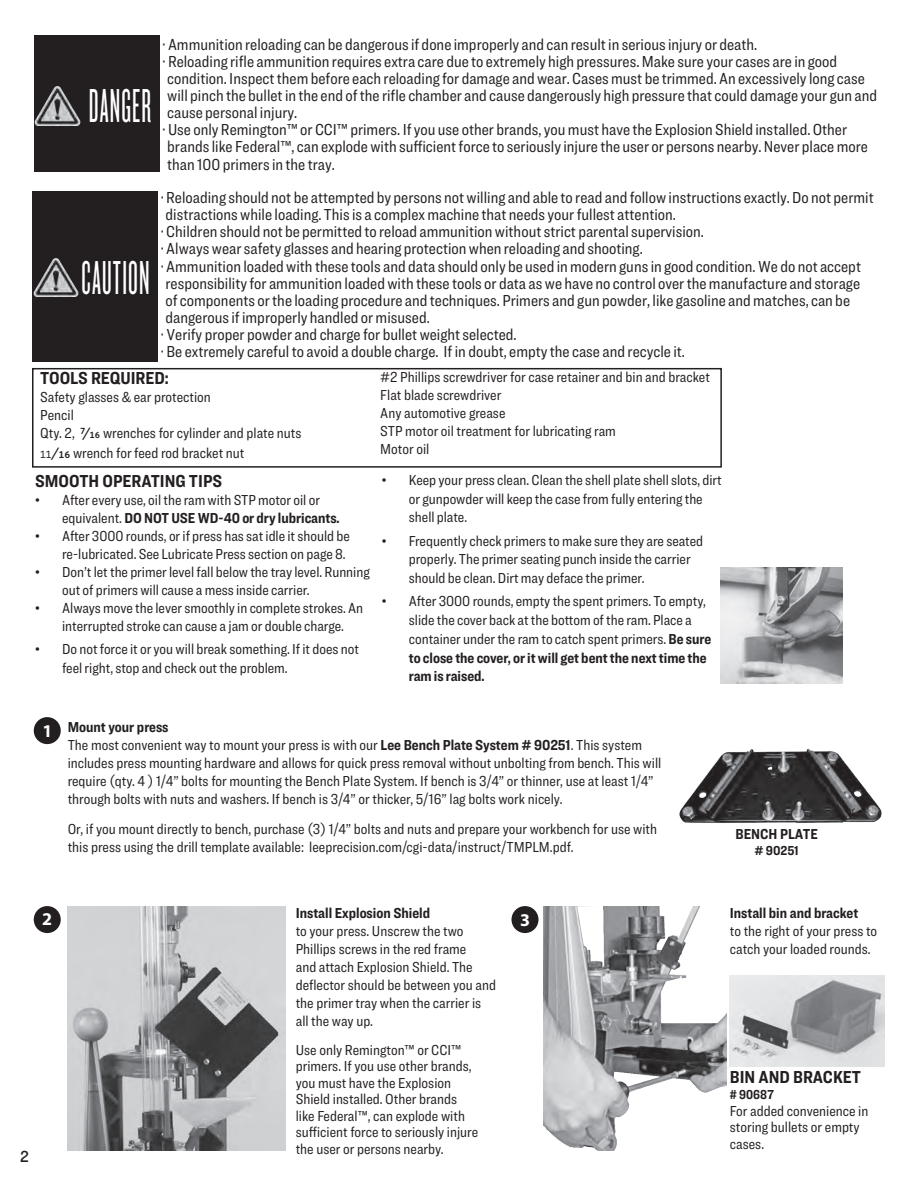
<style>
.page{position:relative;width:918px;height:1188px;background:#fff}
.page>*{position:absolute;margin:0;border:0;box-sizing:border-box;transform-origin:0 0}
.t1{font:49.5px "Knockout 26 Junior Flywght";letter-spacing:.03em;color:#fff;scale:.8 1}
.t2{font:700 18px "Ringside Condensed";color:#231f20}
.t3{font:700 18px "Myriad Pro";color:#fff}
.text{font:16.5px "Ringside Condensed";color:#231f20}
.text-2{font:16.5px "Knockout 31 Junior Middlewt";color:#231f20}
.t4{font:15px/18px "Ringside Condensed";color:#231f20}
.t5{font:700 15px "Ringside Condensed";color:#231f20}
.t6{font:700 13.5px "Ringside Condensed";color:#231f20}
.s1{font-family:"Whitney Numeric";font-weight:500}
.s2{font-family:"Whitney Numeric";font-weight:500;font-size:10.5px}
.s3{font-family:"Whitney Numeric";font-weight:500;font-size:16.5px}
.s4{font-weight:700}
</style>
<div class="page">
<div style="left:34px;top:717px;width:27px;height:27px;background:#231f20;border-radius:50%"></div>
<div style="left:34px;top:906px;width:27px;height:27px;background:#231f20;border-radius:50%"></div>
<div style="left:512px;top:906px;width:26px;height:27px;background:#231f20;border-radius:50%"></div>
<img style="left:679px;top:748px;width:203px;height:75px">
<div style="left:32px;top:368px;width:690px;height:100px;border:2px solid #231f20"></div>
<img style="left:543px;top:906px;width:184px;height:245px">
<img style="left:68px;top:906px;width:218px;height:245px">
<div style="left:34px;top:35px;width:126px;height:137px;background:#231f20"></div>
<div style="left:32px;top:191px;width:126px;height:170px;background:#231f20"></div>
<img style="left:34px;top:87px;width:47px;height:39px">
<img style="left:33px;top:258px;width:46px;height:39px">
<img style="left:721px;top:568px;width:122px;height:115px">
<img style="left:730px;top:975px;width:154px;height:91px">
<p class="t1" style="left:89px;top:78px;width:80px">DANGER</p>
<p class="t1" style="left:82px;top:251px;width:86px">CAUTION</p>
<p class="text" style="left:163px;top:33px;width:596px">· Ammunition reloading can be dangerous if done improperly and can result in serious injury or death.</p>
<p class="text" style="left:163px;top:50px;width:676px">· Reloading rifle ammunition requires extra care due to extremely high pressures. Make sure your cases are in good</p>
<p class="text" style="left:167px;top:67px;width:699px">condition. Inspect them before each reloading for damage and wear. Cases must be trimmed. An excessively long case</p>
<p class="text" style="left:167px;top:84px;width:711px">will pinch the bullet in the end of the rifle chamber and cause dangerously high pressure that could damage your gun and</p>
<p class="text" style="left:167px;top:101px;width:132px">cause personal injury.</p>
<p class="text" style="left:163px;top:119px;width:686px">· Use only Remington™ or CCI™ primers. If you use other brands, you must have the Explosion Shield installed. Other</p>
<p class="text" style="left:167px;top:136px;width:702px">brands like Federal™, can explode with sufficient force to seriously injure the user or persons nearby. Never place more</p>
<p class="text" style="left:167px;top:153px;width:169px">than 100 primers in the tray.</p>
<p class="text" style="left:161px;top:186px;width:714px">· Reloading should not be attempted by persons not willing and able to read and follow instructions exactly. Do not permit</p>
<p class="text" style="left:166px;top:203px;width:512px">distractions while loading. This is a complex machine that needs your fullest attention.</p>
<p class="text" style="left:161px;top:221px;width:545px">· Children should not be permitted to reload ammunition without strict parental supervision.</p>
<p class="text" style="left:161px;top:238px;width:483px">· Always wear safety glasses and hearing protection when reloading and shooting.</p>
<p class="text" style="left:161px;top:255px;width:702px">· Ammunition loaded with these tools and data should only be used in modern guns in good condition. We do not accept</p>
<p class="text" style="left:166px;top:272px;width:696px">responsibility for ammunition loaded with these tools or data as we have no control over the manufacture and storage</p>
<p class="text" style="left:166px;top:289px;width:686px">of components or the loading procedure and techniques. Primers and gun powder, like gasoline and matches, can be</p>
<p class="text" style="left:166px;top:306px;width:266px">dangerous if improperly handled or misused.</p>
<p class="text" style="left:161px;top:323px;width:357px">· Verify proper powder and charge for bullet weight selected.</p>
<p class="text" style="left:161px;top:340px;width:526px">· Be extremely careful to avoid a double charge. If in doubt, empty the case and recycle it.</p>
<p class="t2" style="left:40px;top:365px;width:130px">TOOLS REQUIRED:</p>
<p class="t4" style="left:40px;top:388px;width:172px">Safety glasses &amp; ear protection</p>
<p class="t4" style="left:40px;top:406px;width:35px">Pencil</p>
<p class="t4" style="left:40px;top:424px;width:263px">Qty. 2, <span class="s1">G\af</span> wrenches for cylinder and plate nuts</p>
<p class="t4" style="left:40px;top:443px;width:206px"><span class="s2">11</span><span class="s1">\</span><span class="s3">af</span> wrench for feed rod bracket nut</p>
<p class="t2" style="left:35px;top:469px;width:189px">SMOOTH OPERATING TIPS</p>
<p class="t4" style="left:62px;top:491px;width:279px;text-indent:-27px">• After every use, oil the ram with STP motor oil or equivalent. <span class="s4">DO NOT USE WD-40 or dry lubricants.</span></p>
<p class="t4" style="left:35px;top:527px;width:316px;text-align:right">• After 3000 rounds, or if press has sat idle it should be re-lubricated. See Lubricate Press section on page 8.</p>
<p class="t4" style="left:62px;top:563px;width:309px;text-indent:-27px">• Don’t let the primer level fall below the tray level. Running out of primers will cause a mess inside carrier.</p>
<p class="t4" style="left:35px;top:599px;width:330px;text-align:center">• Always move the lever smoothly in complete strokes. An interrupted stroke can cause a jam or double charge.</p>
<p class="t4" style="left:62px;top:639px;width:298px;line-height:18.8px;text-indent:-27px">• Do not force it or you will break something. If it does not feel right, stop and check out the problem.</p>
<p class="t4" style="left:380px;top:367px;width:331px">#2 Phillips screwdriver for case retainer and bin and bracket</p>
<p class="t4" style="left:380px;top:385px;width:123px">Flat blade screwdriver</p>
<p class="t4" style="left:380px;top:403px;width:127px">Any automotive grease</p>
<p class="t4" style="left:380px;top:421px;width:237px">STP motor oil treatment for lubricating ram</p>
<p class="t4" style="left:380px;top:439px;width:51px">Motor oil</p>
<p class="t4" style="left:409px;top:470px;width:314px;line-height:18.8px;text-indent:-27px">• Keep your press clean. Clean the shell plate shell slots, dirt or gunpowder will keep the case from fully entering the shell plate.</p>
<p class="t4" style="left:409px;top:531px;width:296px;line-height:18.8px;text-indent:-27px">• Frequently check primers to make sure they are seated properly. The primer seating punch inside the carrier should be clean. Dirt may deface the primer.</p>
<p class="t4" style="left:409px;top:592px;width:304px;line-height:18.8px;text-indent:-27px">• After 3000 rounds, empty the spent primers. To empty, slide the cover back at the bottom of the ram. Place a container under the ram to catch spent primers. <span class="s4">Be sure to close the cover, or it will get bent the next time the ram is raised.</span></p>
<p class="t3" style="left:43px;top:719px;width:11px">1</p>
<p class="t5" style="left:68px;top:717px;width:102px">Mount your press</p>
<p class="t4" style="left:68px;top:736px;width:595px">The most convenient way to mount your press is with our <span class="s4">Lee Bench Plate System # 90251</span>. This system includes press mounting hardware and allows for quick press removal without unbolting from bench. This will require (qty. 4 ) 1/4” bolts for mounting the Bench Plate System. If bench is 3/4” or thinner, use at least 1/4” through bolts with nuts and washers. If bench is 3/4” or thicker, 5/16” lag bolts work nicely.</p>
<p class="t4" style="left:68px;top:820px;width:591px">Or, if you mount directly to bench, purchase (3) 1/4” bolts and nuts and prepare your workbench for use with this press using the drill template available: leeprecision.com/cgi-data/instruct/TMPLM.pdf.</p>
<p class="t5" style="left:735px;top:823px;width:84px">BENCH PLATE</p>
<p class="t6" style="left:754px;top:841px;width:46px"># 90251</p>
<p class="text-2" style="left:20px;top:1145px;width:10px">2</p>
<p class="t5" style="left:296px;top:902px;width:136px">Install Explosion Shield</p>
<p class="t4" style="left:296px;top:922px;width:202px">to your press. Unscrew the two<br>Phillips screws in the red frame<br>and attach Explosion Shield. The deflector should be between you and the primer tray when the carrier is all the way up.</p>
<p class="t4" style="left:296px;top:1041px;width:184px;line-height:16.5px">Use only Remington™ or CCI™ primers. If you use other brands, you must have the Explosion<br>Shield installed. Other brands like Federal™, can explode with sufficient force to seriously injure the user or persons nearby.</p>
<p class="t3" style="left:42px;top:907px;width:11px">2</p>
<p class="t3" style="left:520px;top:909px;width:11px">3</p>
<p class="t5" style="left:730px;top:902px;width:130px">Install bin and bracket</p>
<p class="t4" style="left:730px;top:922px;width:149px">to the right of your press to catch your loaded rounds.</p>
<p class="t2" style="left:730px;top:1064px;width:133px">BIN AND BRACKET</p>
<p class="t6" style="left:730px;top:1085px;width:46px"># 90687</p>
<p class="t4" style="left:730px;top:1102px;width:140px;line-height:16.5px">For added convenience in storing bullets or empty cases.</p>
</div>
